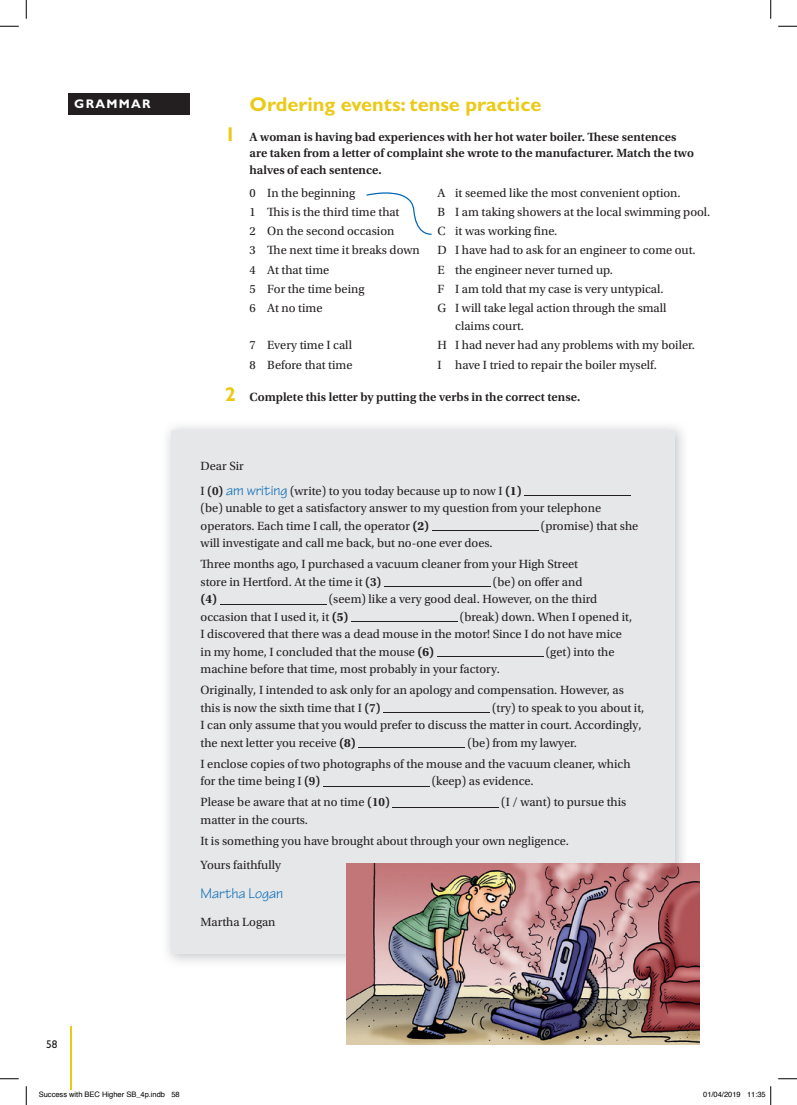
<style>
.page{position:relative;width:797px;height:1105px;background:#fff}
.page>*{position:absolute;margin:0;border:0;box-sizing:border-box;transform-origin:0 0}
.t1{font:700 20px "Gill Sans Std";color:#ebca17}
.t2{font:15px "Tekton Pro";color:#0166b3}
.t3{font:12.5px/17.5px "Utopia Std";color:#231f20}
.t4{font:600 12.5px/16.2px "Utopia Std";color:#231f20}
.t5{font:700 12.5px "Gill Sans Std";letter-spacing:.1em;color:#fff}
.t6{font:700 12.5px "Utopia Std";color:#231f20}
.t7{font:11.25px "Gill Sans Std";color:#231f20}
.t8{font:7.5px "Helvetica";color:#000}
.s1{font-family:"Gill Sans Std";font-weight:700;font-size:20px;color:#ebca17}
.s2{font-weight:600}
.s3{font-family:"Tekton Pro";font-size:15px;color:#0166b3}
.s4{font-weight:700}
</style>
<div class="page">
<hr style="left:71px;top:1026px;width:1px;height:63px;background:#ebca17">
<img style="left:167px;top:426px;width:521px;height:536px">
<div style="left:172px;top:430px;width:503px;height:524px;background:#e6e7e9"></div>
<div style="left:68px;top:93px;width:121px;height:22px;background:#231f20"></div>
<img style="left:346px;top:864px;width:353px;height:181px">
<hr style="left:524px;top:495px;width:107px;height:1px;background:#231f20">
<hr style="left:432px;top:530px;width:106px;height:1px;background:#231f20">
<hr style="left:384px;top:587px;width:106px;height:1px;background:#231f20">
<hr style="left:220px;top:604px;width:106px;height:1px;background:#231f20">
<hr style="left:351px;top:622px;width:106px;height:1px;background:#231f20">
<hr style="left:437px;top:657px;width:106px;height:1px;background:#231f20">
<hr style="left:383px;top:713px;width:106px;height:1px;background:#231f20">
<hr style="left:358px;top:748px;width:107px;height:1px;background:#231f20">
<hr style="left:323px;top:786px;width:106px;height:1px;background:#231f20">
<hr style="left:392px;top:807px;width:107px;height:1px;background:#231f20">
<svg style="left:366px;top:192px;width:65px;height:43px"></svg>
<svg style="left:0;top:25px;width:19px;height:2px"></svg>
<svg style="left:778px;top:25px;width:19px;height:2px"></svg>
<svg style="left:0;top:1078px;width:19px;height:1px"></svg>
<svg style="left:778px;top:1078px;width:19px;height:1px"></svg>
<svg style="left:25px;top:0;width:2px;height:19px"></svg>
<svg style="left:25px;top:1086px;width:2px;height:19px"></svg>
<svg style="left:770px;top:0;width:1px;height:19px"></svg>
<svg style="left:770px;top:1086px;width:1px;height:19px"></svg>
<p class="t5" style="left:74px;top:96px;width:78px">GRAMMAR</p>
<p class="t7" style="left:46px;top:1037px;width:13px">58</p>
<h1 class="t1" style="left:249px;top:92px;width:293px">Ordering events: tense practice</h1>
<p class="t4" style="left:249px;top:129px;width:446px;text-indent:-25px"><span class="s1">1</span> A woman is having bad experiences with her hot water boiler. These sentences are taken from a letter of complaint she wrote to the manufacturer. Match the two halves of each sentence.</p>
<p class="t3" style="left:249px;top:184px;width:107px">0 In the beginning</p>
<p class="t3" style="left:437px;top:184px;width:245px">A it seemed like the most convenient option.</p>
<p class="t3" style="left:249px;top:203px;width:151px">1 This is the third time that</p>
<p class="t3" style="left:437px;top:203px;width:274px">B I am taking showers at the local swimming pool.</p>
<p class="t3" style="left:249px;top:222px;width:146px">2 On the second occasion</p>
<p class="t3" style="left:437px;top:222px;width:121px">C it was working fine.</p>
<p class="t3" style="left:249px;top:242px;width:172px">3 The next time it breaks down</p>
<p class="t3" style="left:437px;top:242px;width:260px">D I have had to ask for an engineer to come out.</p>
<p class="t3" style="left:249px;top:261px;width:81px">4 At that time</p>
<p class="t3" style="left:437px;top:261px;width:177px">E the engineer never turned up.</p>
<p class="t3" style="left:249px;top:280px;width:116px">5 For the time being</p>
<p class="t3" style="left:437px;top:280px;width:228px">F I am told that my case is very untypical.</p>
<p class="t3" style="left:249px;top:300px;width:74px">6 At no time</p>
<p class="t3" style="left:455px;top:300px;width:213px;text-indent:-18px">G I will take legal action through the small claims court.</p>
<p class="t3" style="left:249px;top:336px;width:104px">7 Every time I call</p>
<p class="t3" style="left:437px;top:336px;width:259px">H I had never had any problems with my boiler.</p>
<p class="t3" style="left:249px;top:356px;width:104px">8 Before that time</p>
<p class="t3" style="left:437px;top:356px;width:221px">I have I tried to repair the boiler myself.</p>
<p class="t4" style="left:225px;top:389px;width:357px"><span class="s1">2</span> Complete this letter by putting the verbs in the correct tense.</p>
<p class="t3" style="left:200px;top:454px;width:323px;line-height:24.6px">Dear Sir<br>I <span class="s2">(0)</span> <span class="s3">am writing</span> (write) to you today because up to now I <span class="s4">(1)</span></p>
<p class="t3" style="left:200px;top:499px;width:402px">(be) unable to get a satisfactory answer to my question from your telephone operators. Each time I call, the operator <span class="s4">(2)</span></p>
<p class="t3" style="left:541px;top:517px;width:99px">(promise) that she</p>
<p class="t3" style="left:200px;top:533px;width:379px;line-height:21px">will investigate and call me back, but no-one ever does.<br>Three months ago, I purchased a vacuum cleaner from your High Street</p>
<p class="t3" style="left:200px;top:573px;width:182px">store in Hertford. At the time it <span class="s2">(3)</span></p>
<p class="t3" style="left:493px;top:573px;width:91px">(be) on offer and</p>
<p class="t6" style="left:200px;top:592px;width:18px">(4)</p>
<p class="t3" style="left:200px;top:591px;width:398px;text-indent:128px">(seem) like a very good deal. However, on the third occasion that I used it, it <span class="s4">(5)</span></p>
<p class="t3" style="left:200px;top:608px;width:433px;text-indent:259px">(break) down. When I opened it,<br>I discovered that there was a dead mouse in the motor! Since I do not have mice in my home, I concluded that the mouse <span class="s4">(6)</span></p>
<p class="t3" style="left:545px;top:643px;width:70px">(get) into the</p>
<p class="t3" style="left:200px;top:659px;width:425px;line-height:21px">machine before that time, most probably in your factory.<br>Originally, I intended to ask only for an apology and compensation. However, as</p>
<p class="t3" style="left:200px;top:699px;width:182px">this is now the sixth time that I <span class="s2">(7)</span></p>
<p class="t3" style="left:200px;top:699px;width:445px;text-indent:291px">(try) to speak to you about it,<br>I can only assume that you would prefer to discuss the matter in court. Accordingly, the next letter you receive <span class="s4">(8)</span></p>
<p class="t3" style="left:200px;top:732px;width:431px;line-height:21px;text-indent:267px">(be) from my lawyer.<br>I enclose copies of two photographs of the mouse and the vacuum cleaner, which</p>
<p class="t3" style="left:200px;top:773px;width:121px">for the time being I <span class="s2">(9)</span></p>
<p class="t3" style="left:431px;top:773px;width:103px">(keep) as evidence.</p>
<p class="t3" style="left:200px;top:794px;width:191px">Please be aware that at no time <span class="s2">(10)</span></p>
<p class="t3" style="left:501px;top:794px;width:127px">(I / want) to pursue this</p>
<p class="t3" style="left:200px;top:809px;width:370px;line-height:21px">matter in the courts.<br>It is something you have brought about through your own negligence.</p>
<p class="t3" style="left:200px;top:857px;width:82px">Yours faithfully</p>
<p class="t2" style="left:200px;top:884px;width:84px">Martha Logan</p>
<p class="t3" style="left:200px;top:913px;width:76px">Martha Logan</p>
<p class="t8" style="left:39px;top:1089px;width:142px">Success with BEC Higher SB_4p.indb 58</p>
<p class="t8" style="left:703px;top:1089px;width:64px">01/04/2019 11:35</p>
</div>
